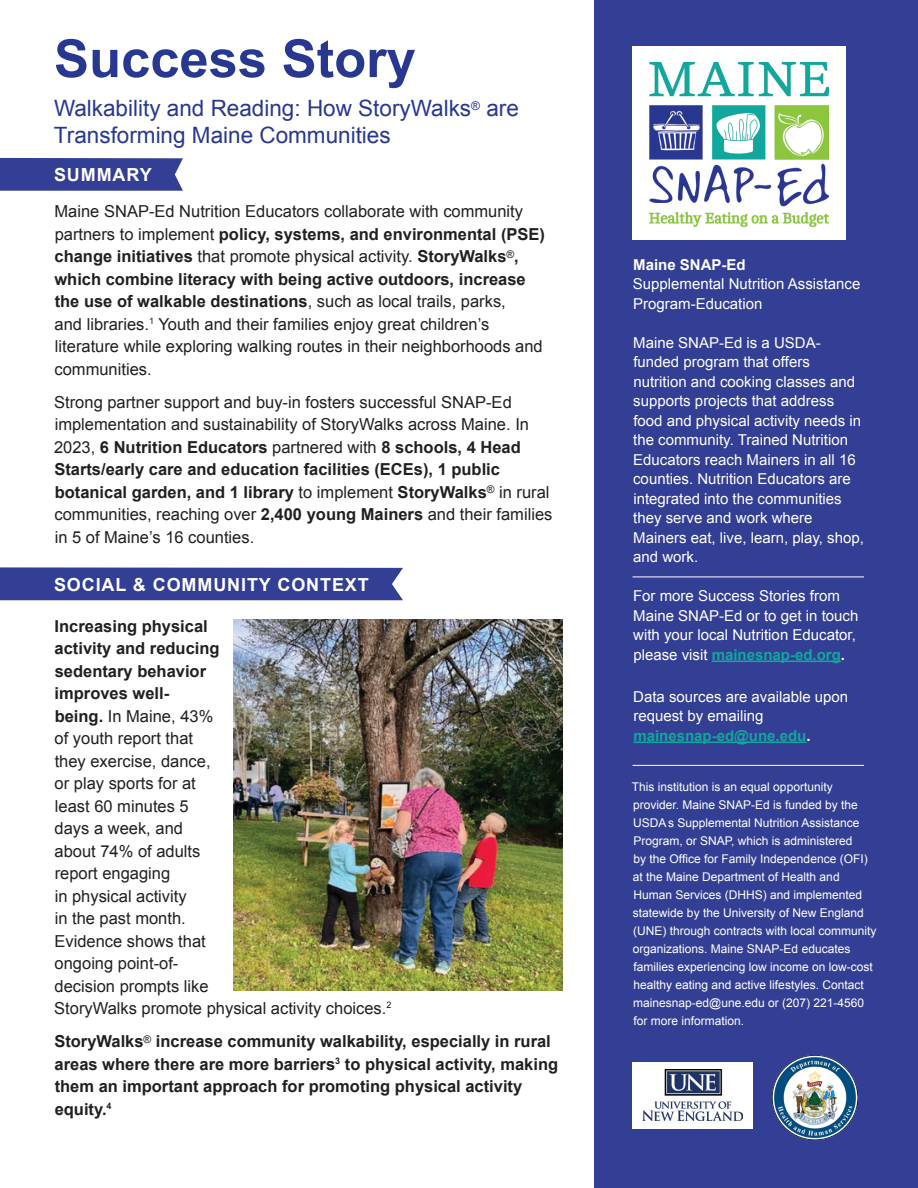
<style>
.page{position:relative;width:918px;height:1188px;background:#fff}
.page>*{position:absolute;margin:0;border:0;box-sizing:border-box;transform-origin:0 0}
.t1{font:700 52.5px "Arial";color:#283890}
.t2{font:22.5px/27px "Arial";color:#283890}
.t3{font:700 18px "Arial";letter-spacing:.05em;color:#fff}
.t4{font:16.5px/22.5px "Arial";color:#231f20}
.t5{font:700 16.5px/22.5px "Arial";color:#231f20}
.t6{font:15px/19.5px "Arial";color:#fff}
.t7{font:700 15px "Arial";color:#fff}
.t8{font:12px/18px "Arial";color:#fff}
.s1{color:#fff}
.s2{color:#333f94}
.s3{font-weight:700}
.s4{font-weight:700;color:#12a79d}
</style>
<div class="page">
<div style="left:594px;top:0;width:324px;height:1188px;background:#333f94"></div>
<hr style="left:633px;top:765px;width:231px;height:1px;background:#fff">
<hr style="left:633px;top:577px;width:231px;height:1px;background:#fff">
<div style="left:633px;top:46px;width:213px;height:194px;background:#fff"></div>
<div style="left:633px;top:1063px;width:120px;height:66px;background:#fff"></div>
<hr style="left:712px;top:661px;width:129px;height:1px;background:#12a79d">
<hr style="left:633px;top:742px;width:173px;height:1px;background:#12a79d">
<svg style="left:0;top:158px;width:183px;height:33px;background:#3a4597"></svg>
<div style="left:0;top:567px;width:403px;height:33px;background:#333f94"></div>
<img style="left:234px;top:620px;width:329px;height:371px">
<img style="left:649px;top:63px;width:180px;height:163px">
<img style="left:643px;top:1069px;width:100px;height:52px">
<img style="left:773px;top:1055px;width:84px;height:85px">
<h1 class="t1" style="left:54px;top:24px;width:374px">Success Story<span class="s1">.</span></h1>
<p class="t2" style="left:54px;top:95px;width:466px">Walkability and Reading: How StoryWalks<sup>®</sup> are<br>Transforming Maine Communities</p>
<h2 class="t3" style="left:54px;top:163px;width:103px">SUMMARY<span class="s2">.</span></h2>
<p class="t4" style="left:54px;top:200px;width:492px">Maine SNAP-Ed Nutrition Educators collaborate with community partners to implement <span class="s3">policy, systems, and environmental (PSE) change initiatives</span> that promote physical activity. <span class="s3">StoryWalks</span><sup>®</sup><span class="s3">, which combine literacy with being active outdoors, increase the use of walkable destinations</span>, such as local trails, parks,<br>and libraries.<sup>1</sup> Youth and their families enjoy great children’s literature while exploring walking routes in their neighborhoods and communities.</p>
<p class="t4" style="left:54px;top:391px;width:500px">Strong partner support and buy-in fosters successful SNAP-Ed implementation and sustainability of StoryWalks across Maine. In 2023, <span class="s3">6 Nutrition Educators</span> partnered with <span class="s3">8 schools, 4 Head Starts/early care and education facilities (ECEs), 1 public botanical garden, and 1 library</span> to implement <span class="s3">StoryWalks</span><sup>®</sup> in rural communities, reaching over <span class="s3">2,400 young Mainers</span> and their families in 5 of Maine’s 16 counties.</p>
<h2 class="t3" style="left:54px;top:573px;width:316px">SOCIAL &amp; COMMUNITY CONTEXT</h2>
<p class="t4" style="left:54px;top:615px;width:339px"><span class="s3">Increasing physical<br>activity and reducing<br>sedentary behavior<br>improves well-<br>being.</span> In Maine, 43%<br>of youth report that<br>they exercise, dance,<br>or play sports for at<br>least 60 minutes 5<br>days a week, and<br>about 74% of adults<br>report engaging<br>in physical activity<br>in the past month.<br>Evidence shows that<br>ongoing point-of-<br>decision prompts like<br>StoryWalks promote physical activity choices.<sup>2</sup></p>
<p class="t5" style="left:54px;top:1031px;width:505px">StoryWalks<sup>®</sup> increase community walkability, especially in rural areas where there are more barriers<sup>3</sup> to physical activity, making them an important approach for promoting physical activity equity.<sup>4</sup></p>
<h3 class="t7" style="left:633px;top:255px;width:114px">Maine SNAP-Ed</h3>
<p class="t6" style="left:633px;top:274px;width:229px">Supplemental Nutrition Assistance<br>Program-Education</p>
<p class="t6" style="left:633px;top:333px;width:232px">Maine SNAP-Ed is a USDA&shy;funded program that offers nutrition and cooking classes and supports projects that address food and physical activity needs in the community. Trained Nutrition<br>Educators reach Mainers in all 16 counties. Nutrition Educators are integrated into the communities they serve and work where<br>Mainers eat, live, learn, play, shop, and work.</p>
<p class="t6" style="left:633px;top:586px;width:227px">For more Success Stories from<br>Maine SNAP-Ed or to get in touch with your local Nutrition Educator, please visit <span class="s4">mainesnap-ed.org</span><span class="s3">.</span></p>
<p class="t6" style="left:633px;top:687px;width:217px">Data sources are available upon request by emailing <span class="s4">mainesnap-ed@une.edu</span><span class="s3">.</span></p>
<p class="t8" style="left:632px;top:778px;width:246px">This institution is an equal opportunity provider. Maine SNAP-Ed is funded by the USDA s Supplemental Nutrition Assistance Program, or SNAP, which is administered<br>by the Office for Family Independence (OFI) at the Maine Department of Health and Human Services (DHHS) and implemented statewide by the University of New England (UNE) through contracts with local community organizations. Maine SNAP-Ed educates families experiencing low income on low-cost healthy eating and active lifestyles. Contact mainesnap-ed@une.edu or (207) 221-4560 for more information.</p>
</div>
